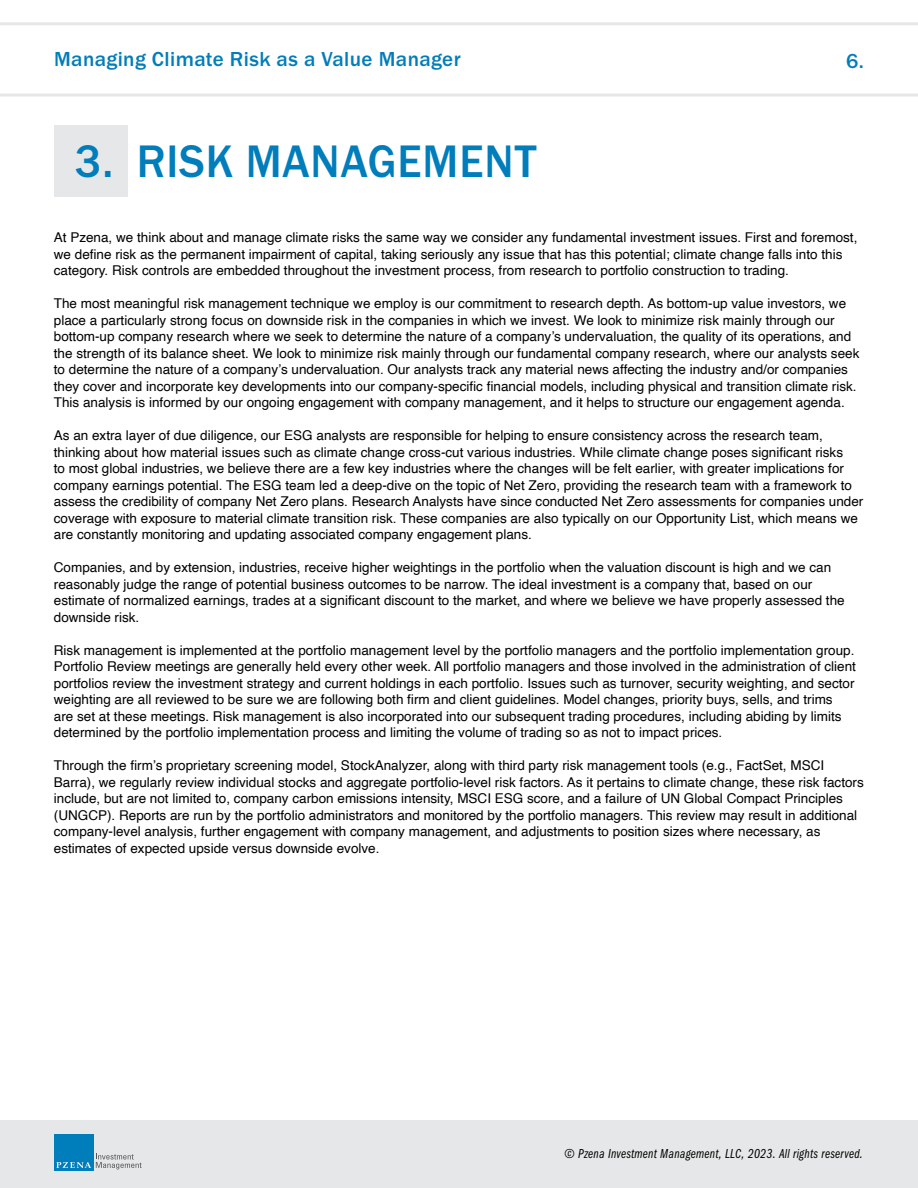
<style>
.page{position:relative;width:918px;height:1188px;background:#fff}
.page>*{position:absolute;margin:0;border:0;box-sizing:border-box;transform-origin:0 0}
.t1{font:500 47.25px "Franklin Gothic URW";letter-spacing:.02em;color:#007dbb;scale:.95 1}
.t2{font:500 21px "Franklin Gothic URW";letter-spacing:.02em;color:#007dbb}
.t3{font:13.5px/16.5px "Helvetica";color:#000}
.t4{font:13.5px "Franklin Gothic URW Com Boo Ita";letter-spacing:.02em;color:#000}
</style>
<div class="page">
<div style="left:0;top:1120px;width:918px;height:68px;background:#e6e7e8"></div>
<div style="left:54px;top:1134px;width:39px;height:37px;background:#007dbb"></div>
<svg style="left:56px;top:1154px;width:85px;height:15px"></svg>
<svg style="left:0;top:22px;width:918px;height:75px"></svg>
<div style="left:54px;top:125px;width:73px;height:72px;background:#e6e7e8"></div>
<h2 class="t2" style="left:54px;top:46px;width:408px">Managing Climate Risk as a Value Manager</h2>
<h2 class="t2" style="left:846px;top:48px;width:19px">6.</h2>
<p class="t1" style="left:75px;top:132px;width:487px">3. RISK MANAGEMENT</p>
<p class="t3" style="left:54px;top:230px;width:805px">At Pzena, we think about and manage climate risks the same way we consider any fundamental investment issues. First and foremost, we define risk as the permanent impairment of capital, taking seriously any issue that has this potential; climate change falls into this category. Risk controls are embedded throughout the investment process, from research to portfolio construction to trading.</p>
<p class="t3" style="left:54px;top:296px;width:807px">The most meaningful risk management technique we employ is our commitment to research depth. As bottom-up value investors, we place a particularly strong focus on downside risk in the companies in which we invest. We look to minimize risk mainly through our bottom-up company research where we seek to determine the nature of a company’s undervaluation, the quality of its operations, and the strength of its balance sheet. We look to minimize risk mainly through our fundamental company research, where our analysts seek to determine the nature of a company’s undervaluation. Our analysts track any material news affecting the industry and/or companies they cover and incorporate key developments into our company-specific financial models, including physical and transition climate risk.<br>This analysis is informed by our ongoing engagement with company management, and it helps to structure our engagement agenda.</p>
<p class="t3" style="left:54px;top:428px;width:811px">As an extra layer of due diligence, our ESG analysts are responsible for helping to ensure consistency across the research team, thinking about how material issues such as climate change cross-cut various industries. While climate change poses significant risks<br>to most global industries, we believe there are a few key industries where the changes will be felt earlier, with greater implications for company earnings potential. The ESG team led a deep-dive on the topic of Net Zero, providing the research team with a framework to assess the credibility of company Net Zero plans. Research Analysts have since conducted Net Zero assessments for companies under coverage with exposure to material climate transition risk. These companies are also typically on our Opportunity List, which means we are constantly monitoring and updating associated company engagement plans.</p>
<p class="t3" style="left:54px;top:560px;width:792px">Companies, and by extension, industries, receive higher weightings in the portfolio when the valuation discount is high and we can reasonably judge the range of potential business outcomes to be narrow. The ideal investment is a company that, based on our estimate of normalized earnings, trades at a significant discount to the market, and where we believe we have properly assessed the downside risk.</p>
<p class="t3" style="left:54px;top:642px;width:804px">Risk management is implemented at the portfolio management level by the portfolio managers and the portfolio implementation group.<br>Portfolio Review meetings are generally held every other week. All portfolio managers and those involved in the administration of client portfolios review the investment strategy and current holdings in each portfolio. Issues such as turnover, security weighting, and sector weighting are all reviewed to be sure we are following both firm and client guidelines. Model changes, priority buys, sells, and trims<br>are set at these meetings. Risk management is also incorporated into our subsequent trading procedures, including abiding by limits determined by the portfolio implementation process and limiting the volume of trading so as not to impact prices.</p>
<p class="t3" style="left:54px;top:758px;width:812px">Through the firm’s proprietary screening model, StockAnalyzer, along with third party risk management tools (e.g., FactSet, MSCI Barra), we regularly review individual stocks and aggregate portfolio-level risk factors. As it pertains to climate change, these risk factors include, but are not limited to, company carbon emissions intensity, MSCI ESG score, and a failure of UN Global Compact Principles (UNGCP). Reports are run by the portfolio administrators and monitored by the portfolio managers. This review may result in additional company-level analysis, further engagement with company management, and adjustments to position sizes where necessary, as estimates of expected upside versus downside evolve.</p>
<p class="t4" style="left:564px;top:1146px;width:300px">© Pzena Investment Management, LLC, 2023. All rights reserved.</p>
</div>
